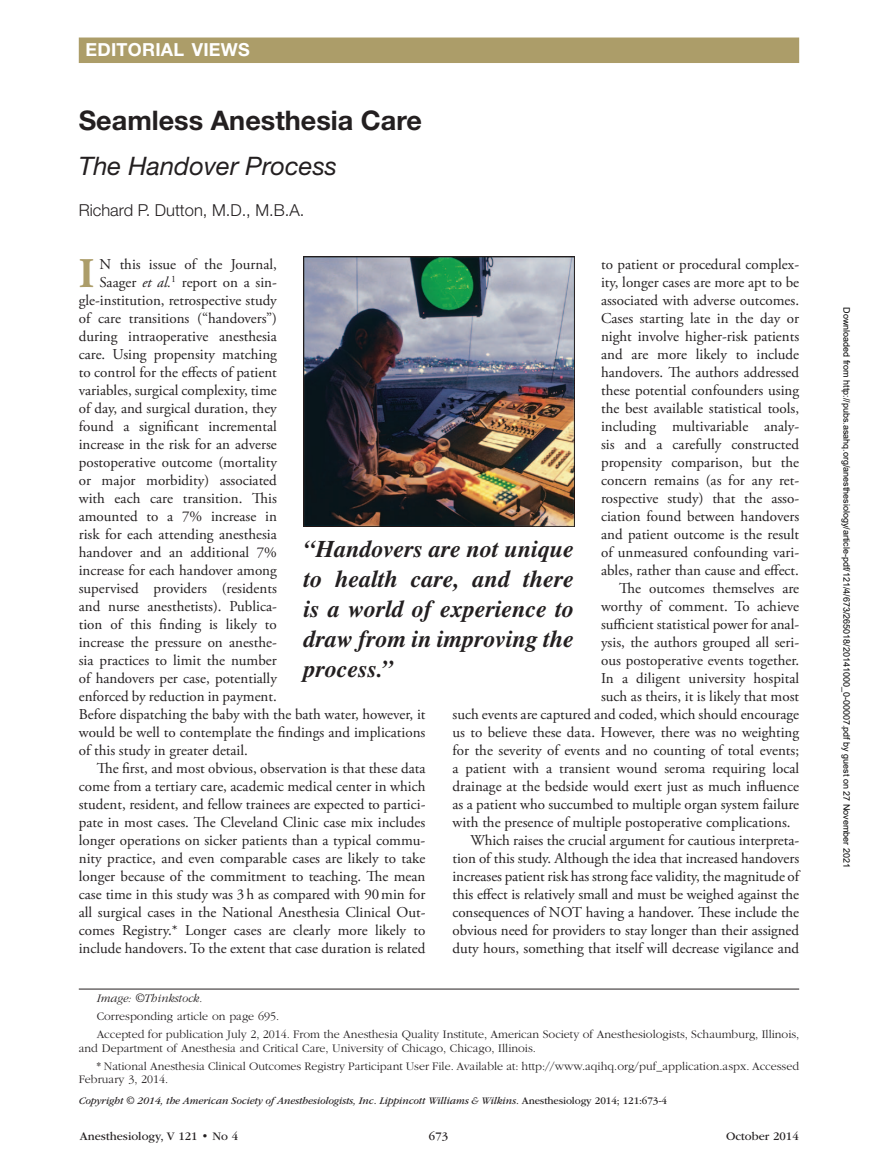
<style>
.page{position:relative;width:878px;height:1175px;background:#fff}
.page>*{position:absolute;margin:0;border:0;box-sizing:border-box;transform-origin:0 0}
.t1{font:700 42.15px "Adobe Garamond Pro";color:#ac9d69}
.t2{font:700 27px "Helvetica Neue LT Std";color:#231f20}
.t3{font:italic 25.5px "Helvetica Neue LT Std";color:#231f20}
.t4{font:italic 700 24px/30px "Times";color:#231f20;text-align:justify}
.t5{font:700 18px "Helvetica Neue LT Std";letter-spacing:.015em;color:#fff}
.t6{font:300 16.5px "Helvetica Neue LT Std";color:#231f20}
.t7{font:15px "Adobe Garamond Pro";color:#231f20}
.t8{font:300 12px/18px "ITC Garamond Std";color:#231f20}
.t9{font:12px "ITC Garamond Std";color:#231f20}
.t10{font:italic 300 12px "ITC Garamond Std";color:#231f20}
.t11{font:italic 10.5px "ITC Garamond Std";letter-spacing:-.01em;color:#231f20}
.t12{font:9px "Arial";color:#000}
.s1{font-style:italic}
.s2{font-style:normal}
</style>
<div class="page">
<img style="left:304px;top:257px;width:270px;height:270px">
<hr style="left:79px;top:988px;width:720px;height:1px;background:#231f20">
<div style="left:79px;top:38px;width:720px;height:25px;background:#ac9d69"></div>
<p class="t5" style="left:86px;top:38px;width:166px">EDITORIAL VIEWS</p>
<h2 class="t2" style="left:79px;top:104px;width:344px">Seamless Anesthesia Care</h2>
<h3 class="t3" style="left:79px;top:151px;width:260px">The Handover Process</h3>
<p class="t6" style="left:79px;top:200px;width:227px">Richard P. Dutton, M.D., M.B.A.</p>
<h1 class="t1" style="left:79px;top:249px;width:17px">I</h1>
<p class="t7" style="left:100px;top:255px;width:179px">N this issue of the Journal,</p>
<p class="t7" style="left:601px;top:255px;width:199px">to patient or procedural complex-</p>
<p class="t7" style="left:601px;top:273px;width:200px">ity, longer cases are more apt to be</p>
<p class="t7" style="left:601px;top:291px;width:199px">associated with adverse outcomes.</p>
<p class="t7" style="left:601px;top:309px;width:200px">Cases starting late in the day or</p>
<p class="t7" style="left:601px;top:327px;width:199px">night involve higher-risk patients</p>
<p class="t7" style="left:601px;top:345px;width:200px">and are more likely to include</p>
<p class="t7" style="left:601px;top:363px;width:200px">handovers. The authors addressed</p>
<p class="t7" style="left:601px;top:381px;width:200px">these potential confounders using</p>
<p class="t7" style="left:601px;top:399px;width:199px">the best available statistical tools,</p>
<p class="t7" style="left:601px;top:417px;width:200px">including multivariable analy-</p>
<p class="t7" style="left:601px;top:435px;width:199px">sis and a carefully constructed</p>
<p class="t7" style="left:601px;top:453px;width:199px">propensity comparison, but the</p>
<p class="t7" style="left:601px;top:471px;width:200px">concern remains (as for any ret-</p>
<p class="t7" style="left:601px;top:489px;width:200px">rospective study) that the asso-</p>
<p class="t7" style="left:601px;top:507px;width:199px">ciation found between handovers</p>
<p class="t7" style="left:601px;top:525px;width:199px">and patient outcome is the result</p>
<p class="t7" style="left:601px;top:543px;width:199px">of unmeasured confounding vari-</p>
<p class="t7" style="left:601px;top:561px;width:199px">ables, rather than cause and effect.</p>
<p class="t7" style="left:619px;top:579px;width:182px">The outcomes themselves are</p>
<p class="t7" style="left:601px;top:597px;width:199px">worthy of comment. To achieve</p>
<p class="t7" style="left:601px;top:615px;width:200px">sufficient statistical power for anal-</p>
<p class="t7" style="left:601px;top:633px;width:200px">ysis, the authors grouped all seri-</p>
<p class="t7" style="left:601px;top:651px;width:199px">ous postoperative events together.</p>
<p class="t7" style="left:601px;top:669px;width:199px">In a diligent university hospital</p>
<p class="t7" style="left:601px;top:687px;width:199px">such as theirs, it is likely that most</p>
<p class="t7" style="left:452px;top:705px;width:348px">such events are captured and coded, which should encourage</p>
<p class="t7" style="left:452px;top:723px;width:348px">us to believe these data. However, there was no weighting</p>
<p class="t7" style="left:452px;top:741px;width:348px">for the severity of events and no counting of total events;</p>
<p class="t7" style="left:452px;top:759px;width:348px">a patient with a transient wound seroma requiring local</p>
<p class="t7" style="left:452px;top:777px;width:348px">drainage at the bedside would exert just as much influence</p>
<p class="t7" style="left:452px;top:795px;width:348px">as a patient who succumbed to multiple organ system failure</p>
<p class="t7" style="left:452px;top:813px;width:339px">with the presence of multiple postoperative complications.</p>
<p class="t7" style="left:470px;top:831px;width:330px">Which raises the crucial argument for cautious interpreta-</p>
<p class="t7" style="left:452px;top:849px;width:348px">tion of this study. Although the idea that increased handovers</p>
<p class="t7" style="left:452px;top:867px;width:348px">increases patient risk has strong face validity, the magnitude of</p>
<p class="t7" style="left:452px;top:885px;width:348px">this effect is relatively small and must be weighed against the</p>
<p class="t7" style="left:452px;top:903px;width:348px">consequences of NOT having a handover. These include the</p>
<p class="t7" style="left:452px;top:921px;width:348px">obvious need for providers to stay longer than their assigned</p>
<p class="t7" style="left:452px;top:939px;width:348px">duty hours, something that itself will decrease vigilance and</p>
<p class="t7" style="left:99px;top:273px;width:179px">Saager <span class="s1">et al.</span><sup>1</sup> report on a sin-</p>
<p class="t7" style="left:79px;top:291px;width:200px">gle-institution, retrospective study</p>
<p class="t7" style="left:79px;top:309px;width:200px">of care transitions (“handovers”)</p>
<p class="t7" style="left:79px;top:327px;width:200px">during intraoperative anesthesia</p>
<p class="t7" style="left:79px;top:345px;width:200px">care. Using propensity matching</p>
<p class="t7" style="left:79px;top:363px;width:200px">to control for the effects of patient</p>
<p class="t7" style="left:79px;top:381px;width:199px">variables, surgical complexity, time</p>
<p class="t7" style="left:79px;top:399px;width:199px">of day, and surgical duration, they</p>
<p class="t7" style="left:79px;top:417px;width:199px">found a significant incremental</p>
<p class="t7" style="left:79px;top:435px;width:200px">increase in the risk for an adverse</p>
<p class="t7" style="left:79px;top:453px;width:200px">postoperative outcome (mortality</p>
<p class="t7" style="left:79px;top:471px;width:199px">or major morbidity) associated</p>
<p class="t7" style="left:79px;top:489px;width:199px">with each care transition. This</p>
<p class="t7" style="left:79px;top:507px;width:200px">amounted to a 7% increase in</p>
<p class="t7" style="left:79px;top:525px;width:199px">risk for each attending anesthesia</p>
<p class="t7" style="left:79px;top:543px;width:200px">handover and an additional 7%</p>
<p class="t7" style="left:79px;top:561px;width:199px">increase for each handover among</p>
<p class="t7" style="left:79px;top:579px;width:199px">supervised providers (residents</p>
<p class="t7" style="left:79px;top:597px;width:200px">and nurse anesthetists). Publica-</p>
<p class="t7" style="left:79px;top:615px;width:199px">tion of this finding is likely to</p>
<p class="t7" style="left:79px;top:633px;width:199px">increase the pressure on anesthe-</p>
<p class="t7" style="left:79px;top:651px;width:199px">sia practices to limit the number</p>
<p class="t7" style="left:79px;top:669px;width:200px">of handovers per case, potentially</p>
<p class="t7" style="left:79px;top:687px;width:199px">enforced by reduction in payment.</p>
<p class="t7" style="left:79px;top:705px;width:348px">Before dispatching the baby with the bath water, however, it</p>
<p class="t7" style="left:79px;top:723px;width:348px">would be well to contemplate the findings and implications</p>
<p class="t7" style="left:79px;top:741px;width:171px">of this study in greater detail.</p>
<p class="t7" style="left:97px;top:759px;width:330px">The first, and most obvious, observation is that these data</p>
<p class="t7" style="left:79px;top:777px;width:348px">come from a tertiary care, academic medical center in which</p>
<p class="t7" style="left:79px;top:795px;width:348px">student, resident, and fellow trainees are expected to partici-</p>
<p class="t7" style="left:79px;top:813px;width:348px">pate in most cases. The Cleveland Clinic case mix includes</p>
<p class="t7" style="left:79px;top:831px;width:348px">longer operations on sicker patients than a typical commu-</p>
<p class="t7" style="left:79px;top:849px;width:348px">nity practice, and even comparable cases are likely to take</p>
<p class="t7" style="left:79px;top:867px;width:348px">longer because of the commitment to teaching. The mean</p>
<p class="t7" style="left:79px;top:885px;width:348px">case time in this study was 3h as compared with 90min for</p>
<p class="t7" style="left:79px;top:903px;width:348px">all surgical cases in the National Anesthesia Clinical Out-</p>
<p class="t7" style="left:79px;top:921px;width:348px">comes Registry.* Longer cases are clearly more likely to</p>
<p class="t7" style="left:79px;top:939px;width:348px">include handovers. To the extent that case duration is related</p>
<h3 class="t4" style="left:304px;top:533px;width:271px">“Handovers are not unique to health care, and there is a world of experience to draw from in improving the process.”</h3>
<p class="t10" style="left:97px;top:991px;width:107px">Image: ©Thinkstock.</p>
<p class="t8" style="left:97px;top:1007px;width:704px">Corresponding article on page 695.<br>Accepted for publication July 2, 2014. From the Anesthesia Quality Institute, American Society of Anesthesiologists, Schaumburg, Illinois,</p>
<p class="t8" style="left:97px;top:1039px;width:703px;text-indent:-18px">and Department of Anesthesia and Critical Care, University of Chicago, Chicago, Illinois.<br>* National Anesthesia Clinical Outcomes Registry Participant User File. Available at: http://www.aqihq.org/puf_application.aspx. Accessed</p>
<p class="t8" style="left:79px;top:1070px;width:91px">February 3, 2014.</p>
<p class="t11" style="left:79px;top:1095px;width:590px">Copyright © 2014, the American Society of Anesthesiologists, Inc. Lippincott Williams &amp; Wilkins. <span class="s2">Anesthesiology 2014; 121:673-4</span></p>
<p class="t9" style="left:80px;top:1130px;width:160px">Anesthesiology, V 121 • No 4</p>
<p class="t9" style="left:429px;top:1130px;width:21px">673</p>
<p class="t9" style="left:726px;top:1130px;width:74px">October 2014</p>
<p class="t12" style="left:850px;top:307px;width:562px;rotate:90deg">Downloaded from http://pubs.asahq.org/anesthesiology/article-pdf/121/4/673/265018/20141000_0-00007.pdf by guest on 27 November 2021</p>
</div>
